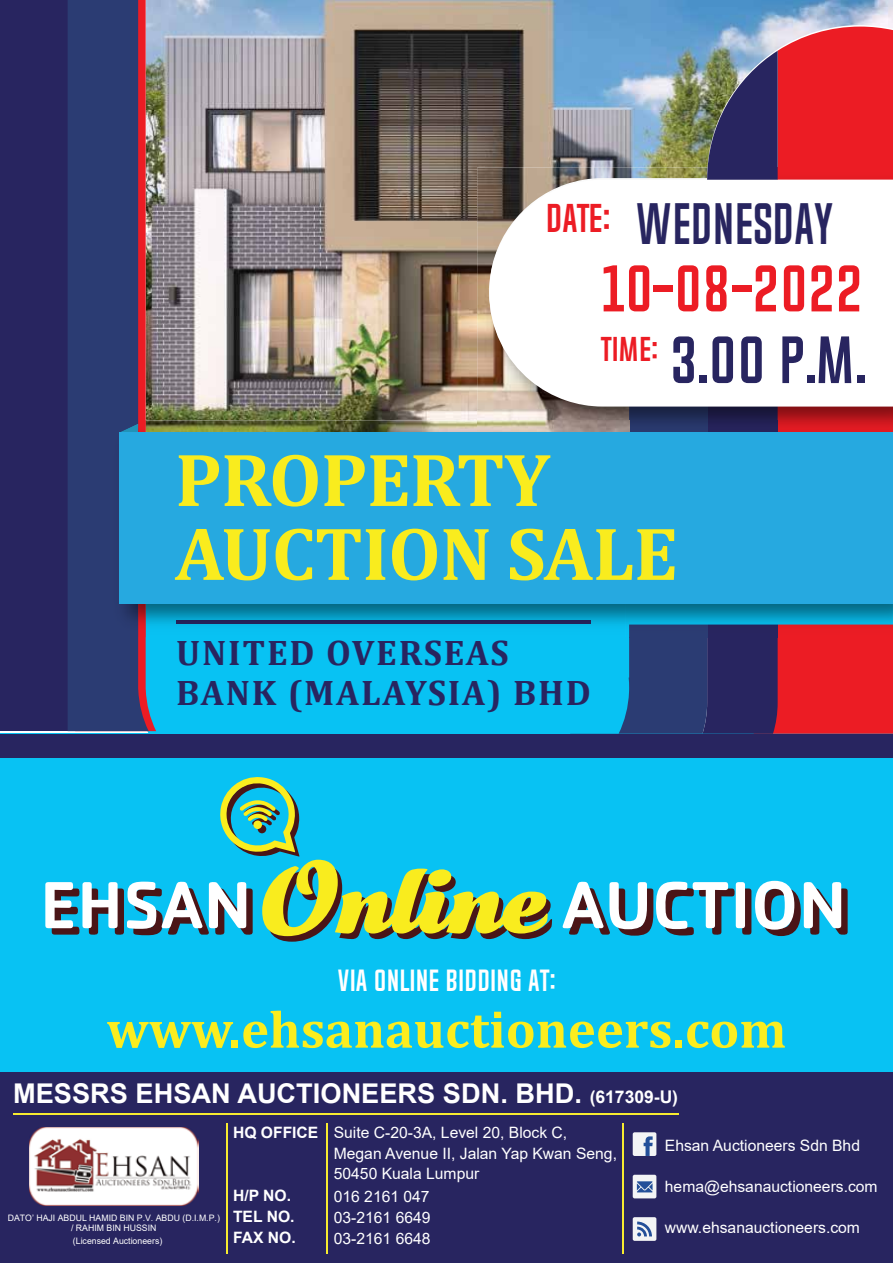
<style>
.page{position:relative;width:893px;height:1263px;background:#fff}
.page>*{position:absolute;margin:0;border:0;box-sizing:border-box;transform-origin:0 0}
.t1{font:700 75.9px/73.9px "Cambria";letter-spacing:-.01em;color:#f9ec1e}
.t2{font:700 60px "Chosence";color:#282560}
.t3{font:700 59.25px "Chosence";color:#ec1c24}
.t4{font:700 52.95px "Cambria";color:#fbed1f}
.t5{font:700 52.65px "Chosence";color:#282560;scale:.9 1}
.t6{font:700 36.15px "Chosence";color:#ec1c24}
.t7{font:700 35.7px/40.5px "Cambria";letter-spacing:.05em;color:#282560}
.t8{font:700 31.05px "Chosence";color:#ec1c24}
.t9{font:700 27.6px "Chosence";color:#fff}
.t10{font:700 27.15px "Arial";color:#fff}
.t11{font:15.6px/20.4px "Arial";color:#fff}
.t12{font:700 15.6px/21px "Arial";color:#fff}
.t13{font:8.85px/10.5px "Arial";color:#fff;text-align:center}
.s1{font-size:17.55px}
</style>
<div class="page">
<div style="left:0;top:734px;width:893px;height:338px;background:#08c2f3"></div>
<div style="left:0;top:1072px;width:893px;height:191px;background:#282560"></div>
<hr style="left:13px;top:1113px;width:666px;height:2px;background:#f7ec30">
<hr style="left:326px;top:1123px;width:1px;height:131px;background:#f7ec30">
<hr style="left:226px;top:1123px;width:1px;height:131px;background:#f7ec30">
<hr style="left:622px;top:1123px;width:2px;height:131px;background:#f7ec30">
<div style="left:633px;top:1132px;width:23px;height:24px;background:#f3f4f5;border-radius:2px"></div>
<svg style="left:644px;top:1136px;width:9px;height:20px"></svg>
<div style="left:633px;top:1175px;width:23px;height:23px;background:#f3f4f5;border-radius:2px"></div>
<svg style="left:637px;top:1181px;width:16px;height:11px"></svg>
<div style="left:633px;top:1217px;width:23px;height:24px;background:#f3f4f5;border-radius:2px"></div>
<svg style="left:637px;top:1221px;width:15px;height:15px"></svg>
<img style="left:29px;top:1127px;width:170px;height:79px">
<img style="left:156px;top:0;width:695px;height:420px">
<img style="left:629px;top:420px;width:73px;height:12px">
<img style="left:477px;top:168px;width:225px;height:252px">
<svg style="left:489px;top:180px;width:213px;height:227px"></svg>
<svg style="left:702px;top:27px;width:191px;height:405px"></svg>
<svg style="left:138px;top:637px;width:755px;height:97px;background:#328ab6"></svg>
<img style="left:149px;top:0;width:7px;height:731px">
<div style="left:0;top:0;width:68px;height:731px;background:#282560"></div>
<svg style="left:68px;top:0;width:81px;height:731px;background:#393c6e"></svg>
<img style="left:146px;top:420px;width:483px;height:12px">
<img style="left:146px;top:604px;width:747px;height:33px">
<img style="left:177px;top:620px;width:414px;height:3px">
<img style="left:108px;top:420px;width:38px;height:217px">
<img style="left:120px;top:424px;width:18px;height:8px">
<div style="left:120px;top:432px;width:773px;height:172px;background:#26a9e0"></div>
<div style="left:742px;top:888px;width:9px;height:47px;background:#4a1517;border-radius:3px"></div>
<svg style="left:563px;top:881px;width:172px;height:55px"></svg>
<div style="left:736px;top:882px;width:9px;height:46px;background:#fff;border-radius:3px"></div>
<svg style="left:755px;top:881px;width:93px;height:55px"></svg>
<svg style="left:45px;top:777px;width:507px;height:165px"></svg>
<div style="left:0;top:734px;width:893px;height:23px;background:#282560"></div>
<h3 class="t6" style="left:546px;top:198px;width:66px">DATE:</h3>
<h3 class="t5" style="left:636px;top:195px;width:220px">WEDNESDAY</h3>
<h3 class="t3" style="left:602px;top:256px;width:263px">10-08-2022</h3>
<h2 class="t2" style="left:670px;top:327px;width:198px">3.00 P.M.</h2>
<h3 class="t8" style="left:601px;top:332px;width:58px">TIME:</h3>
<h1 class="t1" style="left:175px;top:441px;width:504px">PROPERTY<br>AUCTION SALE</h1>
<h3 class="t7" style="left:176px;top:631px;width:416px">UNITED OVERSEAS<br>BANK (MALAYSIA) BHD</h3>
<h3 class="t9" style="left:338px;top:966px;width:219px">VIA ONLINE BIDDING AT:</h3>
<h3 class="t4" style="left:106px;top:992px;width:681px">www.ehsanauctioneers.com</h3>
<h3 class="t10" style="left:13px;top:1074px;width:667px">MESSRS EHSAN AUCTIONEERS SDN. BHD. <span class="s1">(617309-U)</span></h3>
<p class="t12" style="left:233px;top:1122px;width:87px">HQ OFFICE</p>
<p class="t13" style="left:8px;top:1212px;width:214px">DATO’ HAJI ABDUL HAMID BIN P.V. ABDU (D.I.M.P.) / RAHIM BIN HUSSIN</p>
<p class="t13" style="left:73px;top:1235px;width:91px">(Licensed Auctioneers)</p>
<p class="t12" style="left:233px;top:1185px;width:64px">H/P NO.<br>TEL NO.<br>FAX NO.</p>
<p class="t11" style="left:334px;top:1122px;width:285px">Suite C-20-3A, Level 20, Block C,<br>Megan Avenue II, Jalan Yap Kwan Seng,<br>50450 Kuala Lumpur</p>
<p class="t11" style="left:334px;top:1186px;width:98px;line-height:21px;text-align:justify">016 2161 047<br>03-2161 6649<br>03-2161 6648</p>
<p class="t11" style="left:665px;top:1135px;width:197px">Ehsan Auctioneers Sdn Bhd</p>
<p class="t11" style="left:665px;top:1176px;width:214px">hema@ehsanauctioneers.com</p>
<p class="t11" style="left:665px;top:1217px;width:197px">www.ehsanauctioneers.com</p>
</div>
